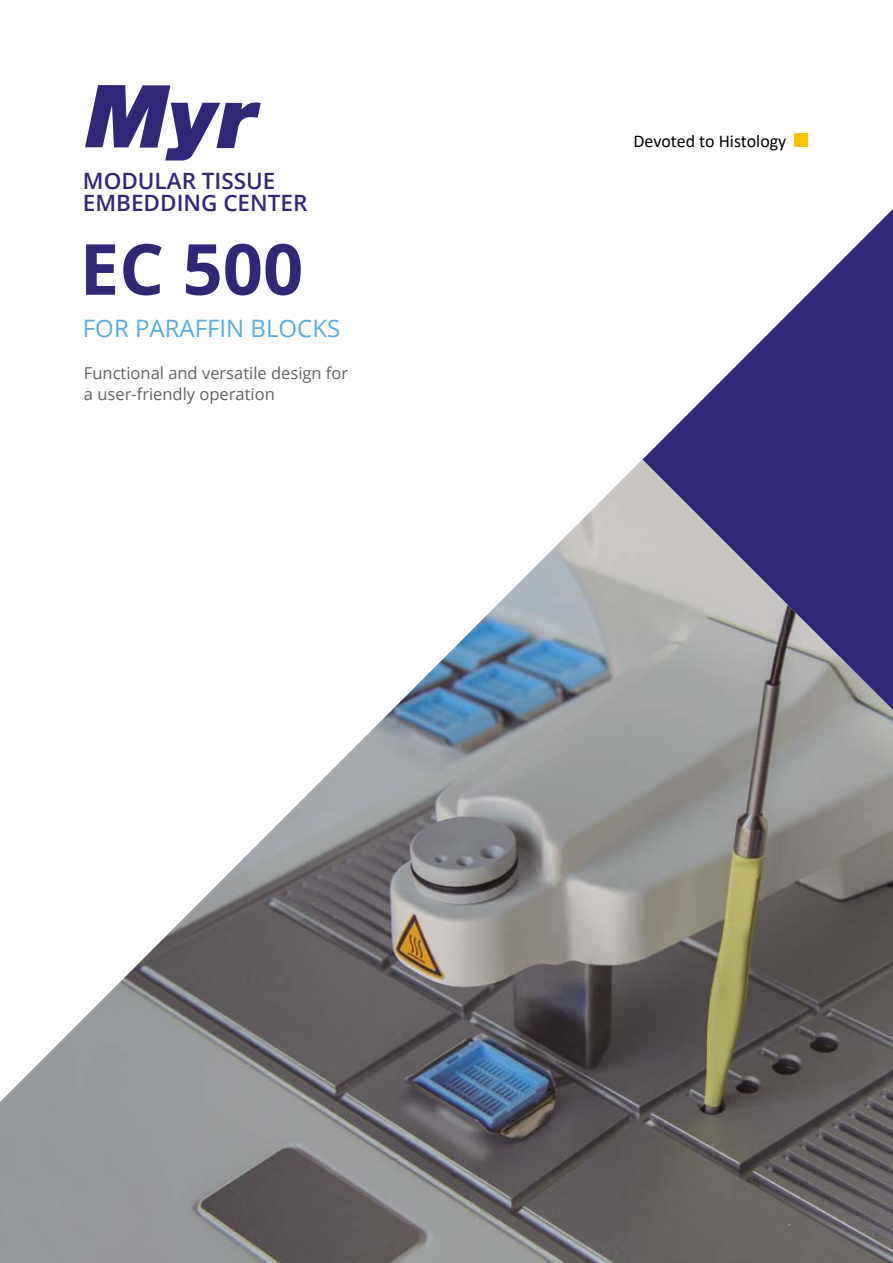
<style>
.page{position:relative;width:893px;height:1263px;background:#fff}
.page>*{position:absolute;margin:0;border:0;box-sizing:border-box;transform-origin:0 0}
.t1{font:700 70.5px "Open Sans";color:#302877}
.t2{font:24px "Open Sans";color:#58abe0}
.t3{font:600 22.5px/21px "Open Sans";color:#302877}
.t4{font:18px "Calibri";color:#000}
.t5{font:16.5px/21px "Open Sans";color:#616161}
</style>
<div class="page">
<svg style="left:85px;top:85px;width:176px;height:76px"></svg>
<img style="left:0;top:460px;width:893px;height:803px">
<svg style="left:642px;top:209px;width:251px;height:501px"></svg>
<div style="left:794px;top:133px;width:13px;height:14px;background:#fdc200"></div>
<h3 class="t3" style="left:83px;top:170px;width:226px">MODULAR TISSUE<br>EMBEDDING CENTER</h3>
<h1 class="t1" style="left:80px;top:219px;width:225px">EC 500</h1>
<h2 class="t2" style="left:83px;top:312px;width:259px">FOR PARAFFIN BLOCKS</h2>
<p class="t5" style="left:84px;top:362px;width:266px">Functional and versatile design for a user-friendly operation</p>
<p class="t4" style="left:633px;top:128px;width:154px">Devoted to Histology</p>
</div>
